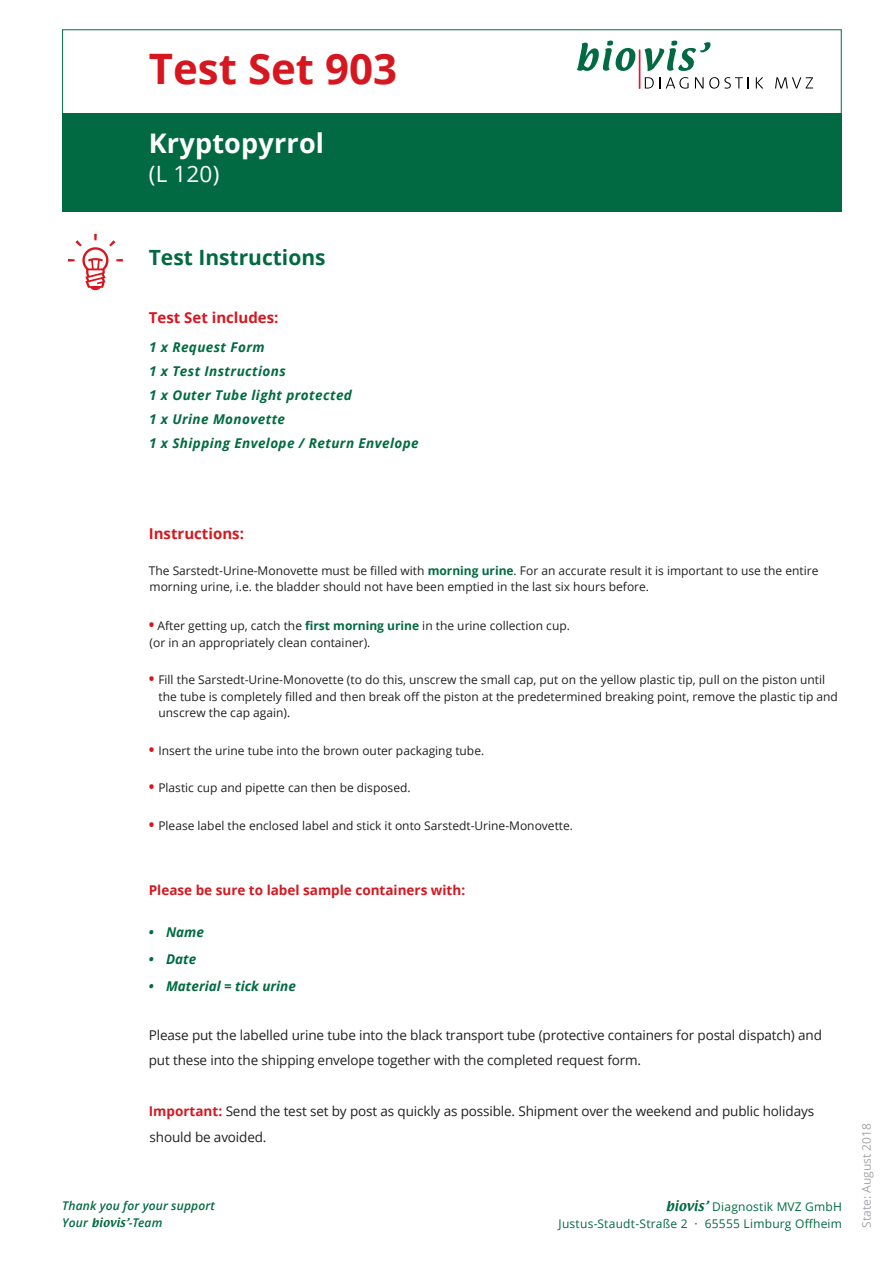
<style>
.page{position:relative;width:893px;height:1263px;background:#fff}
.page>*{position:absolute;margin:0;border:0;box-sizing:border-box;transform-origin:0 0}
.t1{font:700 42px "Open Sans";color:#d7171f}
.t2{font:700 27px "Open Sans";letter-spacing:.01em;color:#fff}
.t3{font:22.5px "Open Sans";color:#fff}
.t4{font:700 21px "Open Sans";color:#026a43}
.t5{font:700 15px "Open Sans";color:#d7171f}
.t6{font:13.5px/25.5px "Open Sans";letter-spacing:-.01em;color:#231f20}
.t7{font:italic 700 13.5px/24px "Open Sans";letter-spacing:.03em;color:#026a43}
.t8{font:700 13.5px "Open Sans";color:#d7171f}
.t9{font:italic 700 13.5px "Open Sans";color:#026a43}
.t10{font:12px/16.5px "Open Sans";color:#231f20}
.t11{font:12px/17.4px "Open Sans";letter-spacing:.02em;color:#026a43;text-align:right}
.t12{font:italic 600 12px/17.4px "Open Sans";letter-spacing:.01em;color:#026a43}
.t13{font:12px "Open Sans";color:#a4a5a9}
.s1{font-weight:700;color:#026a43}
.s2{font-weight:700;font-size:15px;color:#d7171f}
.s3{font-weight:700;color:#d7171f}
.s4{font-family:"Textile";font-weight:400;font-style:normal;font-size:10.5px}
.s5{font-family:"Textile"}
</style>
<div class="page">
<div style="left:62px;top:113px;width:780px;height:99px;background:#026a43"></div>
<div style="left:62px;top:29px;width:780px;height:85px;border:1px solid #026a43"></div>
<svg style="left:68px;top:234px;width:55px;height:56px"></svg>
<svg style="left:577px;top:41px;width:58px;height:30px"></svg>
<svg style="left:644px;top:41px;width:66px;height:30px"></svg>
<svg style="left:645px;top:77px;width:43px;height:12px"></svg>
<svg style="left:695px;top:77px;width:54px;height:12px"></svg>
<svg style="left:756px;top:77px;width:7px;height:11px"></svg>
<svg style="left:775px;top:77px;width:38px;height:11px"></svg>
<hr style="left:639px;top:50px;width:1px;height:39px;background:#d21e38">
<h1 class="t1" style="left:149px;top:39px;width:250px">Test Set 903</h1>
<h2 class="t2" style="left:149px;top:124px;width:177px">Kryptopyrrol</h2>
<h3 class="t3" style="left:149px;top:158px;width:72px">(L 120)</h3>
<h3 class="t4" style="left:149px;top:242px;width:178px">Test Instructions</h3>
<p class="t5" style="left:149px;top:307px;width:131px">Test Set includes:</p>
<p class="t7" style="left:149px;top:334px;width:271px">1 x Request Form<br>1 x Test Instructions<br>1 x Outer Tube light protected<br>1 x Urine Monovette<br>1 x Shipping Envelope / Return Envelope</p>
<p class="t5" style="left:149px;top:522px;width:97px">Instructions:</p>
<p class="t10" style="left:149px;top:562px;width:671px">The Sarstedt-Urine-Monovette must be filled with <span class="s1">morning urine</span>. For an accurate result it is important to use the entire morning urine, i.e. the bladder should not have been emptied in the last six hours before.</p>
<p class="t10" style="left:149px;top:617px;width:423px"><span class="s2">•</span> After getting up, catch the <span class="s1">first morning urine</span> in the urine collection cup. (or in an appropriately clean container).</p>
<p class="t10" style="left:159px;top:671px;width:681px;text-indent:-10px"><span class="s2">•</span> Fill the Sarstedt-Urine-Monovette (to do this, unscrew the small cap, put on the yellow plastic tip, pull on the piston until the tube is completely filled and then break off the piston at the predetermined breaking point, remove the plastic tip and unscrew the cap again).</p>
<p class="t10" style="left:149px;top:742px;width:337px"><span class="s2">•</span> Insert the urine tube into the brown outer packaging tube.</p>
<p class="t10" style="left:149px;top:779px;width:263px"><span class="s2">•</span> Plastic cup and pipette can then be disposed.</p>
<p class="t10" style="left:149px;top:817px;width:426px"><span class="s2">•</span> Please label the enclosed label and stick it onto Sarstedt-Urine-Monovette.</p>
<p class="t8" style="left:149px;top:880px;width:318px">Please be sure to label sample containers with:</p>
<p class="t7" style="left:149px;top:919px;width:57px">• Name</p>
<p class="t7" style="left:149px;top:946px;width:49px">• Date</p>
<p class="t9" style="left:149px;top:976px;width:149px">• Material = tick urine</p>
<p class="t6" style="left:149px;top:1021px;width:675px">Please put the labelled urine tube into the black transport tube (protective containers for postal dispatch) and put these into the shipping envelope together with the completed request form.</p>
<p class="t6" style="left:149px;top:1098px;width:667px"><span class="s3">Important:</span> Send the test set by post as quickly as possible. Shipment over the weekend and public holidays should be avoided.</p>
<p class="t12" style="left:62px;top:1196px;width:154px">Thank you for your support<br>Your <span class="s4">biovis’</span>-Team</p>
<p class="t11" style="left:559px;top:1197px;width:285px"><span class="s5">biovis’</span> Diagnostik MVZ GmbH<br>Justus-Staudt-Straße 2 · 65555 Limburg Offheim</p>
<p class="t13" style="left:858px;top:1228px;width:106px;rotate:-90deg">State: August 2018</p>
</div>
